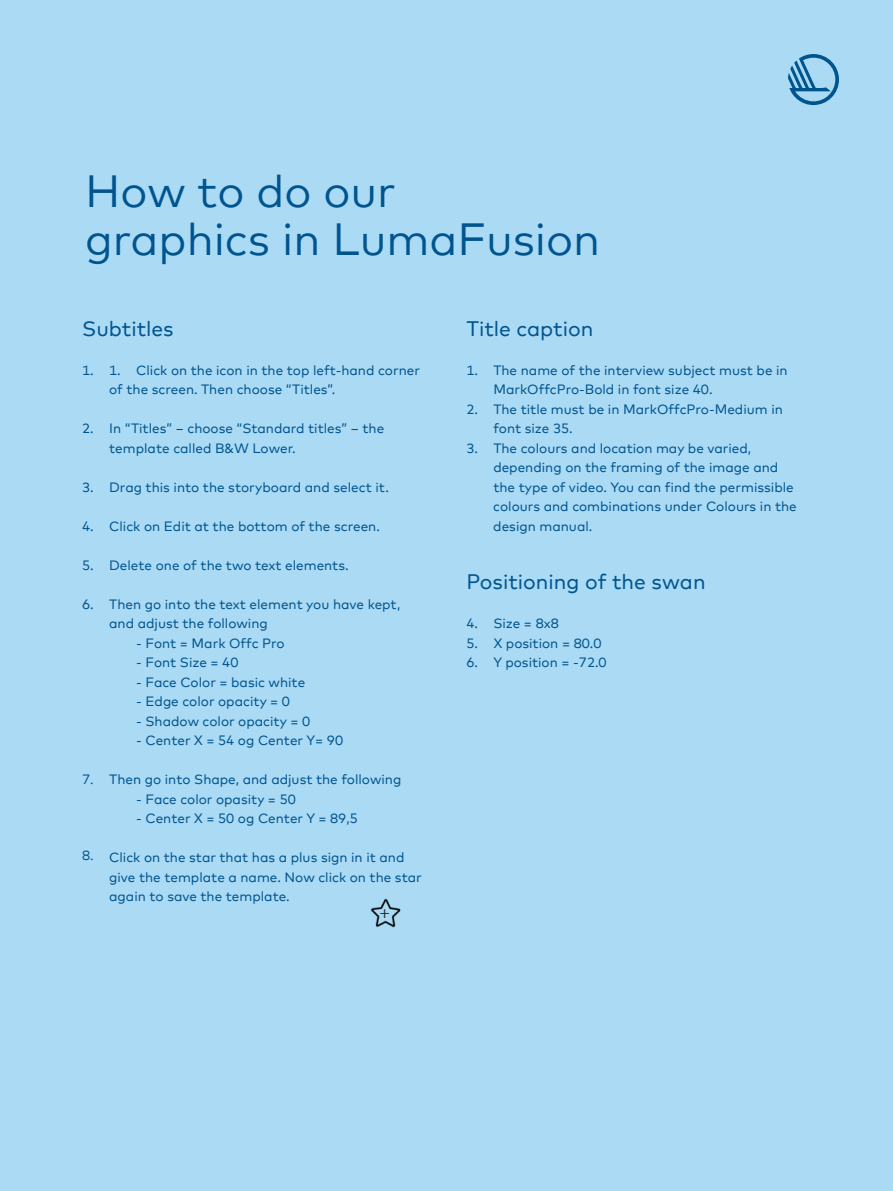
<style>
.page{position:relative;width:893px;height:1191px;background:#aadaf4}
.page>*{position:absolute;margin:0;border:0;box-sizing:border-box;transform-origin:0 0}
.t1{font:45px/48px "Mark Offc Pro";color:#00548f}
.t2{font:21px "Mark Offc Pro";color:#00548f}
.t3{font:18px "Minion Pro";color:#231f20}
.t4{font:13.5px/19.5px "Mark Offc Pro";color:#00548f}
.t5{font:13.5px "Mark Offc Pro";color:#00548f}
</style>
<div class="page">
<svg style="left:788px;top:54px;width:51px;height:51px"></svg>
<img style="left:370px;top:898px;width:31px;height:30px">
<h1 class="t1" style="left:85px;top:163px;width:517px">How to do our<br>graphics in LumaFusion</h1>
<h2 class="t2" style="left:82px;top:312px;width:93px">Subtitles</h2>
<p class="t4" style="left:109px;top:359px;width:312px;text-indent:-27px">1. 1. Click on the icon in the top left-hand corner of the screen. Then choose “Titles”.</p>
<p class="t4" style="left:109px;top:417px;width:277px;text-indent:-27px">2. In “Titles” – choose “Standard titles” – the template called B&amp;W Lower.</p>
<p class="t4" style="left:82px;top:476px;width:308px">3. Drag this into the storyboard and select it.</p>
<p class="t4" style="left:82px;top:515px;width:299px">4. Click on Edit at the bottom of the screen.</p>
<p class="t4" style="left:82px;top:554px;width:268px">5. Delete one of the two text elements.</p>
<p class="t4" style="left:109px;top:593px;width:293px;text-indent:-27px">6. Then go into the text element you have kept, and adjust the following</p>
<p class="t4" style="left:136px;top:632px;width:150px">- Font = Mark Offc Pro</p>
<p class="t4" style="left:136px;top:651px;width:104px">- Font Size = 40</p>
<p class="t4" style="left:136px;top:671px;width:171px">- Face Color = basic white</p>
<p class="t4" style="left:136px;top:690px;width:155px">- Edge color opacity = 0</p>
<p class="t4" style="left:136px;top:710px;width:175px">- Shadow color opacity = 0</p>
<p class="t4" style="left:136px;top:729px;width:208px">- Center X = 54 og Center Y= 90</p>
<p class="t4" style="left:82px;top:768px;width:10px">1</p>
<p class="t4" style="left:109px;top:768px;width:294px">Then go into Shape, and adjust the following</p>
<p class="t4" style="left:136px;top:788px;width:161px">- Face color opasity = 50</p>
<p class="t4" style="left:136px;top:807px;width:223px">- Center X = 50 og Center Y = 89,5</p>
<p class="t4" style="left:109px;top:846px;width:314px;text-indent:-27px">2. Click on the star that has a plus sign in it and give the template a name. Now click on the star again to save the template.</p>
<p class="t5" style="left:82px;top:769px;width:13px">7.</p>
<p class="t5" style="left:82px;top:845px;width:13px">8.</p>
<h3 class="t3" style="left:379px;top:900px;width:12px">+</h3>
<h2 class="t2" style="left:466px;top:312px;width:129px">Title caption</h2>
<p class="t4" style="left:493px;top:359px;width:296px;text-indent:-27px">1. The name of the interview subject must be in<br>MarkOffcPro-Bold in font size 40.</p>
<p class="t4" style="left:493px;top:398px;width:291px;text-indent:-27px">2. The title must be in MarkOffcPro-Medium in font size 35.</p>
<p class="t4" style="left:493px;top:437px;width:305px;text-indent:-27px">3. The colours and location may be varied, depending on the framing of the image and the type of video. You can find the permissible colours and combinations under Colours in the design manual.</p>
<h2 class="t2" style="left:466px;top:566px;width:241px">Positioning of the swan</h2>
<p class="t4" style="left:466px;top:612px;width:94px">4. Size = 8x8</p>
<p class="t4" style="left:466px;top:632px;width:137px">5. X position = 80.0</p>
<p class="t4" style="left:466px;top:651px;width:142px">6. Y position = -72.0</p>
</div>
